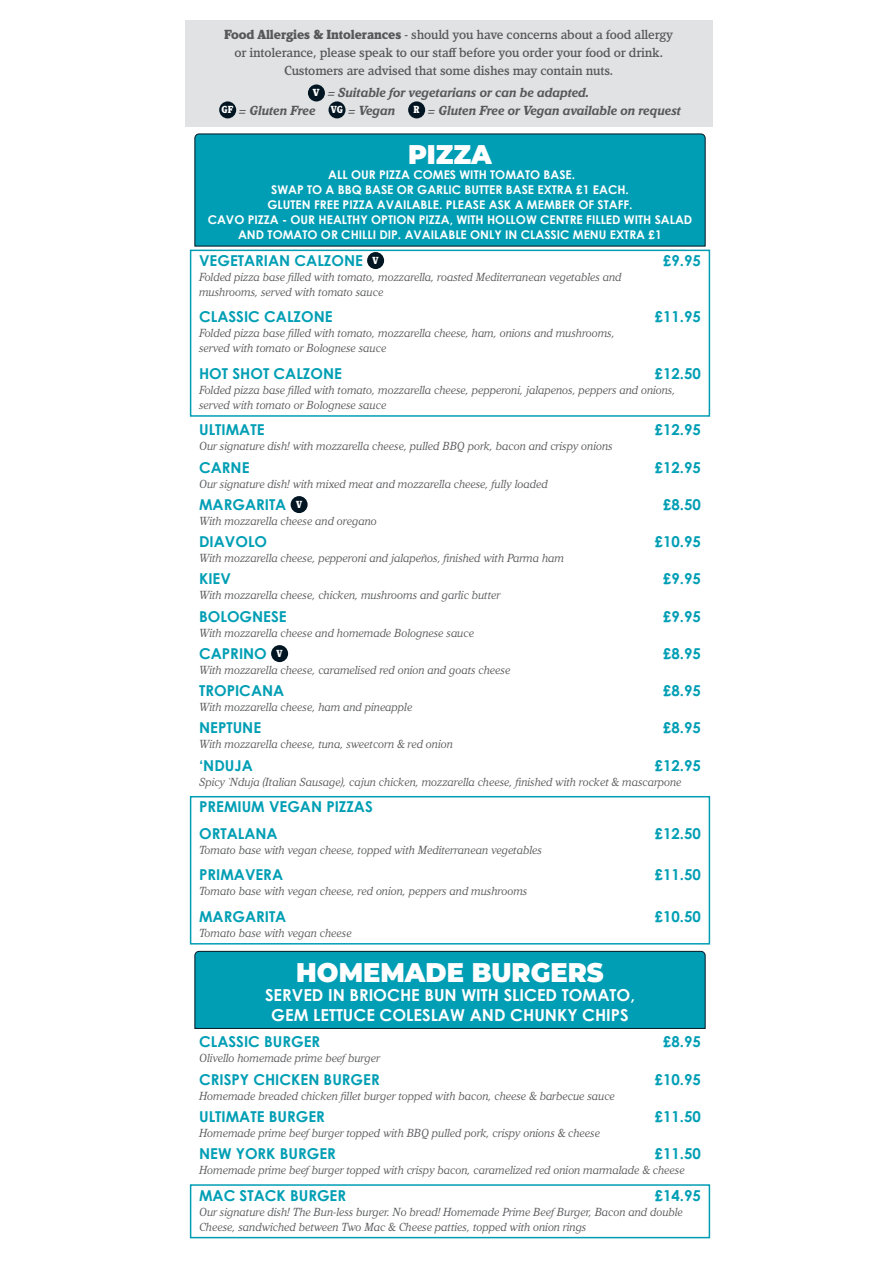
<style>
.page{position:relative;width:893px;height:1263px;background:#fff}
.page>*{position:absolute;margin:0;border:0;box-sizing:border-box;transform-origin:0 0}
.SECTION_BOX{font:900 27px "Montserrat";color:#fff;scale:.95 1}
.SECTION_BOX_SERVED_W{font:700 16.5px/19.5px "Century Gothic";color:#fff;text-align:center}
.DISH{font:700 15px "Century Gothic";color:#009eb4}
.DISH_SPECIALS{font:700 15px "Century Gothic";color:#009eb4}
.t1{font:500 13.5px/18px "Kandal";letter-spacing:-.01em;color:#57585a;text-align:center}
.t2{font:italic 700 13.5px/18px "Kandal";letter-spacing:-.01em;color:#57585a}
.DESCRIPTION{font:italic 12px "Kandal";letter-spacing:-.01em;color:#57585a}
.DESCRIPTION_SPECIALS{font:italic 12px/15px "Kandal";letter-spacing:-.01em;color:#57585a}
.SECTION_BOX_SERVED_W-2{font:700 12px/15px "Century Gothic";color:#fff;text-align:center}
.t3{font:900 10.5px "Kandal";color:#fff;scale:.9 1}
.s1{font-weight:900}
.s2{font-weight:900;font-style:normal;font-size:10.5px;color:#fff}
</style>
<div class="page">
<div style="left:185px;top:20px;width:527px;height:31px;background:#e1e2e4"></div>
<div style="left:185px;top:38px;width:527px;height:31px;background:#e1e2e4"></div>
<div style="left:185px;top:56px;width:527px;height:31px;background:#e1e2e4"></div>
<div style="left:185px;top:78px;width:527px;height:31px;background:#e1e2e4"></div>
<div style="left:185px;top:96px;width:527px;height:31px;background:#e1e2e4"></div>
<div style="left:308px;top:84px;width:17px;height:17px;background:#011622;border-radius:50%"></div>
<div style="left:219px;top:101px;width:17px;height:17px;background:#011622;border-radius:50%"></div>
<div style="left:329px;top:101px;width:17px;height:17px;background:#011622;border-radius:50%"></div>
<div style="left:408px;top:101px;width:17px;height:17px;background:#011622;border-radius:50%"></div>
<div style="left:194px;top:133px;width:512px;height:114px;background:#009eb4"></div>
<div style="left:190px;top:250px;width:520px;height:167px;border:2px solid #009eb4"></div>
<div style="left:190px;top:796px;width:520px;height:148px;border:2px solid #009eb4"></div>
<div style="left:194px;top:950px;width:512px;height:79px;background:#009eb4"></div>
<div style="left:190px;top:1184px;width:520px;height:54px;border:2px solid #009eb4"></div>
<div style="left:367px;top:252px;width:17px;height:17px;background:#011622;border-radius:50%"></div>
<div style="left:291px;top:496px;width:17px;height:17px;background:#011622;border-radius:50%"></div>
<div style="left:271px;top:645px;width:17px;height:17px;background:#011622;border-radius:50%"></div>
<p class="t1" style="left:224px;top:25px;width:451px"><span class="s1">Food Allergies &amp; Intolerances</span> - should you have concerns about a food allergy or intolerance, please speak to our staff before you order your food or drink.<br>Customers are advised that some dishes may contain nuts.</p>
<p class="t2" style="left:222px;top:84px;width:369px;text-indent:91px"><span class="s2">V</span> = Suitable for vegetarians or can be adapted.<br><span class="s2">GF</span> = Gluten Free <span class="s2">VG</span> = Vegan</p>
<p class="t2" style="left:413px;top:102px;width:269px"><span class="s2">R</span> = Gluten Free or Vegan available on request</p>
<p class="SECTION_BOX" style="left:408px;top:134px;width:90px">PIZZA</p>
<p class="SECTION_BOX_SERVED_W-2" style="left:271px;top:167px;width:359px">ALL OUR PIZZA COMES WITH TOMATO BASE.<br>SWAP TO A BBQ BASE OR GARLIC BUTTER BASE EXTRA £1 EACH.</p>
<p class="SECTION_BOX_SERVED_W-2" style="left:267px;top:197px;width:367px">GLUTEN FREE PIZZA AVAILABLE. PLEASE ASK A MEMBER OF STAFF.</p>
<p class="SECTION_BOX_SERVED_W-2" style="left:208px;top:212px;width:486px">CAVO PIZZA - OUR HEALTHY OPTION PIZZA, WITH HOLLOW CENTRE FILLED WITH SALAD<br>AND TOMATO OR CHILLI DIP. AVAILABLE ONLY IN CLASSIC MENU EXTRA £1</p>
<p class="DISH_SPECIALS" style="left:199px;top:249px;width:165px">VEGETARIAN CALZONE</p>
<p class="t3" style="left:372px;top:255px;width:8px">V</p>
<p class="DISH_SPECIALS" style="left:663px;top:249px;width:39px">£9.95</p>
<p class="DESCRIPTION_SPECIALS" style="left:199px;top:269px;width:424px">Folded pizza base filled with tomato, mozzarella, roasted Mediterranean vegetables and mushrooms, served with tomato sauce</p>
<p class="DISH_SPECIALS" style="left:199px;top:306px;width:135px">CLASSIC CALZONE</p>
<p class="DISH_SPECIALS" style="left:655px;top:306px;width:48px">£11.95</p>
<p class="DESCRIPTION_SPECIALS" style="left:199px;top:326px;width:417px">Folded pizza base filled with tomato, mozzarella cheese, ham, onions and mushrooms,</p>
<p class="DESCRIPTION_SPECIALS" style="left:199px;top:341px;width:189px">served with tomato or Bolognese sauce</p>
<p class="DISH_SPECIALS" style="left:199px;top:362px;width:144px">HOT SHOT CALZONE</p>
<p class="DISH_SPECIALS" style="left:655px;top:362px;width:48px">£12.50</p>
<p class="DESCRIPTION_SPECIALS" style="left:199px;top:382px;width:478px">Folded pizza base filled with tomato, mozzarella cheese, pepperoni, jalapenos, peppers and onions, served with tomato or Bolognese sauce</p>
<p class="DISH" style="left:199px;top:419px;width:67px">ULTIMATE</p>
<p class="DISH" style="left:655px;top:419px;width:48px">£12.95</p>
<p class="DESCRIPTION" style="left:199px;top:440px;width:415px">Our signature dish! with mozzarella cheese, pulled BBQ pork, bacon and crispy onions</p>
<p class="DISH" style="left:199px;top:456px;width:52px">CARNE</p>
<p class="DISH" style="left:655px;top:456px;width:48px">£12.95</p>
<p class="DESCRIPTION" style="left:199px;top:477px;width:350px">Our signature dish! with mixed meat and mozzarella cheese, fully loaded</p>
<p class="DISH" style="left:199px;top:493px;width:89px">MARGARITA</p>
<p class="t3" style="left:296px;top:499px;width:8px">V</p>
<p class="DISH" style="left:663px;top:493px;width:39px">£8.50</p>
<p class="DESCRIPTION" style="left:199px;top:514px;width:179px">With mozzarella cheese and oregano</p>
<p class="DISH" style="left:199px;top:530px;width:70px">DIAVOLO</p>
<p class="DISH" style="left:655px;top:530px;width:48px">£10.95</p>
<p class="DESCRIPTION" style="left:199px;top:551px;width:366px">With mozzarella cheese, pepperoni and jalapeños, finished with Parma ham</p>
<p class="DISH" style="left:199px;top:568px;width:33px">KIEV</p>
<p class="DISH" style="left:663px;top:568px;width:39px">£9.95</p>
<p class="DESCRIPTION" style="left:199px;top:589px;width:303px">With mozzarella cheese, chicken, mushrooms and garlic butter</p>
<p class="DISH" style="left:199px;top:605px;width:89px">BOLOGNESE</p>
<p class="DISH" style="left:663px;top:605px;width:39px">£9.95</p>
<p class="DESCRIPTION" style="left:199px;top:626px;width:277px">With mozzarella cheese and homemade Bolognese sauce</p>
<p class="DISH" style="left:199px;top:642px;width:69px">CAPRINO</p>
<p class="t3" style="left:276px;top:648px;width:8px">V</p>
<p class="DISH" style="left:663px;top:642px;width:39px">£8.95</p>
<p class="DESCRIPTION" style="left:199px;top:663px;width:313px">With mozzarella cheese, caramelised red onion and goats cheese</p>
<p class="DISH" style="left:199px;top:679px;width:87px">TROPICANA</p>
<p class="DISH" style="left:663px;top:679px;width:39px">£8.95</p>
<p class="DESCRIPTION" style="left:199px;top:700px;width:215px">With mozzarella cheese, ham and pineapple</p>
<p class="DISH" style="left:199px;top:717px;width:64px">NEPTUNE</p>
<p class="DISH" style="left:663px;top:717px;width:39px">£8.95</p>
<p class="DESCRIPTION" style="left:199px;top:738px;width:255px">With mozzarella cheese, tuna, sweetcorn &amp; red onion</p>
<p class="DISH" style="left:199px;top:754px;width:55px">‘NDUJA</p>
<p class="DISH" style="left:655px;top:754px;width:48px">£12.95</p>
<p class="DESCRIPTION" style="left:199px;top:775px;width:484px">Spicy `Nduja (Italian Sausage), cajun chicken, mozzarella cheese, finished with rocket &amp; mascarpone</p>
<p class="DISH_SPECIALS" style="left:199px;top:795px;width:175px">PREMIUM VEGAN PIZZAS</p>
<p class="DISH_SPECIALS" style="left:199px;top:822px;width:80px">ORTALANA</p>
<p class="DISH_SPECIALS" style="left:655px;top:822px;width:48px">£12.50</p>
<p class="DESCRIPTION_SPECIALS" style="left:199px;top:842px;width:344px">Tomato base with vegan cheese, topped with Mediterranean vegetables</p>
<p class="DISH_SPECIALS" style="left:199px;top:863px;width:86px">PRIMAVERA</p>
<p class="DISH_SPECIALS" style="left:655px;top:863px;width:48px">£11.50</p>
<p class="DESCRIPTION_SPECIALS" style="left:199px;top:884px;width:330px">Tomato base with vegan cheese, red onion, peppers and mushrooms</p>
<p class="DISH_SPECIALS" style="left:199px;top:905px;width:89px">MARGARITA</p>
<p class="DISH_SPECIALS" style="left:655px;top:905px;width:48px">£10.50</p>
<p class="DESCRIPTION_SPECIALS" style="left:199px;top:925px;width:154px">Tomato base with vegan cheese</p>
<p class="SECTION_BOX" style="left:296px;top:952px;width:325px">HOMEMADE BURGERS</p>
<p class="SECTION_BOX_SERVED_W" style="left:265px;top:985px;width:371px">SERVED IN BRIOCHE BUN WITH SLICED TOMATO,<br>GEM LETTUCE COLESLAW AND CHUNKY CHIPS</p>
<p class="DISH" style="left:199px;top:1030px;width:123px">CLASSIC BURGER</p>
<p class="DISH" style="left:663px;top:1030px;width:39px">£8.95</p>
<p class="DESCRIPTION" style="left:199px;top:1051px;width:182px">Olivello homemade prime beef burger</p>
<p class="DISH" style="left:199px;top:1068px;width:182px">CRISPY CHICKEN BURGER</p>
<p class="DISH" style="left:655px;top:1068px;width:48px">£10.95</p>
<p class="DESCRIPTION" style="left:199px;top:1089px;width:417px">Homemade breaded chicken fillet burger topped with bacon, cheese &amp; barbecue sauce</p>
<p class="DISH" style="left:199px;top:1105px;width:127px">ULTIMATE BURGER</p>
<p class="DISH" style="left:655px;top:1105px;width:48px">£11.50</p>
<p class="DESCRIPTION" style="left:199px;top:1126px;width:402px">Homemade prime beef burger topped with BBQ pulled pork, crispy onions &amp; cheese</p>
<p class="DISH" style="left:199px;top:1142px;width:138px">NEW YORK BURGER</p>
<p class="DISH" style="left:655px;top:1142px;width:48px">£11.50</p>
<p class="DESCRIPTION" style="left:199px;top:1163px;width:487px">Homemade prime beef burger topped with crispy bacon, caramelized red onion marmalade &amp; cheese</p>
<p class="DISH_SPECIALS" style="left:199px;top:1184px;width:148px">MAC STACK BURGER</p>
<p class="DISH_SPECIALS" style="left:655px;top:1184px;width:48px">£14.95</p>
<p class="DESCRIPTION_SPECIALS" style="left:199px;top:1204px;width:485px">Our signature dish! The Bun-less burger. No bread! Homemade Prime Beef Burger, Bacon and double<br>Cheese, sandwiched between Two Mac &amp; Cheese patties, topped with onion rings</p>
</div>
